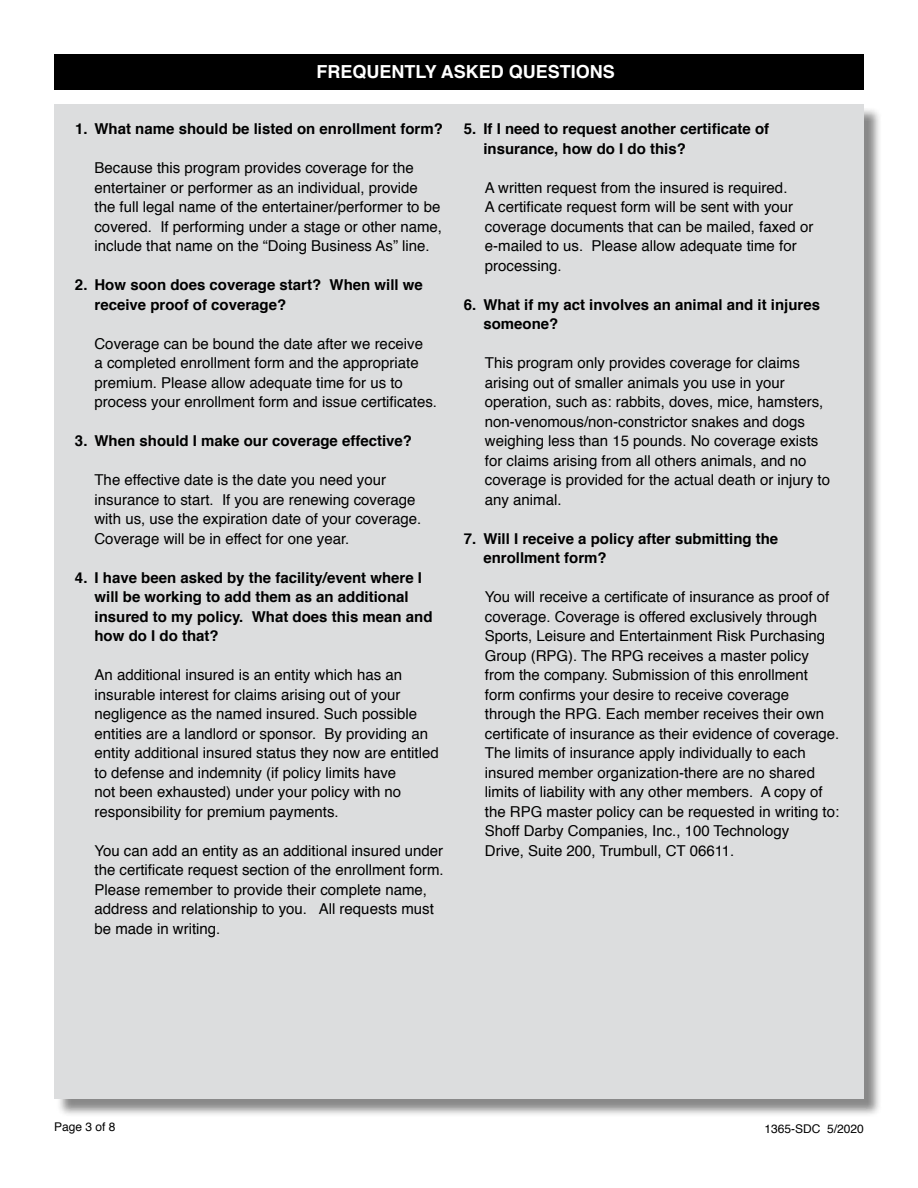
<style>
.page{position:relative;width:918px;height:1188px;background:#fff}
.page>*{position:absolute;margin:0;border:0;box-sizing:border-box;transform-origin:0 0}
.t1{font:700 18px "Helvetica";color:#fff}
.t2{font:15px/19.5px "Helvetica";color:#000}
.t3{font:700 15px/19.5px "Helvetica";color:#000}
.t4{font:12px "Helvetica";color:#000}
</style>
<div class="page">
<div style="left:56px;top:107px;width:827px;height:1011px;background:#000;opacity:.47"></div>
<div style="left:54px;top:105px;width:810px;height:994px;background:#dcddde"></div>
<div style="left:54px;top:54px;width:810px;height:36px;background:#000"></div>
<p class="t1" style="left:317px;top:57px;width:300px">FREQUENTLY ASKED QUESTIONS</p>
<p class="t3" style="left:75px;top:120px;width:369px">1. What name should be listed on enrollment form?</p>
<p class="t2" style="left:94px;top:159px;width:349px">Because this program provides coverage for the entertainer or performer as an individual, provide the full legal name of the entertainer/performer to be covered. If performing under a stage or other name, include that name on the “Doing Business As” line.</p>
<p class="t3" style="left:94px;top:276px;width:330px;text-indent:-20px">2. How soon does coverage start? When will we receive proof of coverage?</p>
<p class="t2" style="left:94px;top:334px;width:344px">Coverage can be bound the date after we receive<br>a completed enrollment form and the appropriate premium. Please allow adequate time for us to process your enrollment form and issue certificates.</p>
<p class="t3" style="left:75px;top:432px;width:339px">3. When should I make our coverage effective?</p>
<p class="t2" style="left:94px;top:471px;width:328px">The effective date is the date you need your insurance to start. If you are renewing coverage with us, use the expiration date of your coverage.<br>Coverage will be in effect for one year.</p>
<p class="t3" style="left:94px;top:568px;width:340px;text-indent:-20px">4. I have been asked by the facility/event where I will be working to add them as an additional insured to my policy. What does this mean and how do I do that?</p>
<p class="t2" style="left:94px;top:666px;width:346px">An additional insured is an entity which has an insurable interest for claims arising out of your negligence as the named insured. Such possible entities are a landlord or sponsor. By providing an entity additional insured status they now are entitled to defense and indemnity (if policy limits have<br>not been exhausted) under your policy with no responsibility for premium payments.</p>
<p class="t2" style="left:94px;top:841px;width:351px">You can add an entity as an additional insured under the certificate request section of the enrollment form.<br>Please remember to provide their complete name, address and relationship to you. All requests must be made in writing.</p>
<p class="t3" style="left:483px;top:120px;width:287px;text-indent:-20px">5. If I need to request another certificate of insurance, how do I do this?</p>
<p class="t2" style="left:485px;top:178px;width:330px">A written request from the insured is required.<br>A certificate request form will be sent with your coverage documents that can be mailed, faxed or e-mailed to us. Please allow adequate time for processing.</p>
<p class="t3" style="left:483px;top:295px;width:338px;text-indent:-20px">6. What if my act involves an animal and it injures someone?</p>
<p class="t2" style="left:485px;top:354px;width:347px">This program only provides coverage for claims arising out of smaller animals you use in your operation, such as: rabbits, doves, mice, hamsters, non-venomous/non-constrictor snakes and dogs weighing less than 15 pounds. No coverage exists for claims arising from all others animals, and no coverage is provided for the actual death or injury to any animal.</p>
<p class="t3" style="left:483px;top:529px;width:296px;text-indent:-20px">7. Will I receive a policy after submitting the enrollment form?</p>
<p class="t2" style="left:485px;top:588px;width:356px">You will receive a certificate of insurance as proof of coverage. Coverage is offered exclusively through Sports, Leisure and Entertainment Risk Purchasing Group (RPG). The RPG receives a master policy from the company. Submission of this enrollment form confirms your desire to receive coverage through the RPG. Each member receives their own certificate of insurance as their evidence of coverage.<br>The limits of insurance apply individually to each insured member organization-there are no shared limits of liability with any other members. A copy of the RPG master policy can be requested in writing to:<br>Shoff Darby Companies, Inc., 100 Technology<br>Drive, Suite 200, Trumbull, CT 06611.</p>
<p class="t4" style="left:54px;top:1118px;width:63px">Page 3 of 8</p>
<p class="t4" style="left:765px;top:1119px;width:101px">1365-SDC 5/2020</p>
</div>
